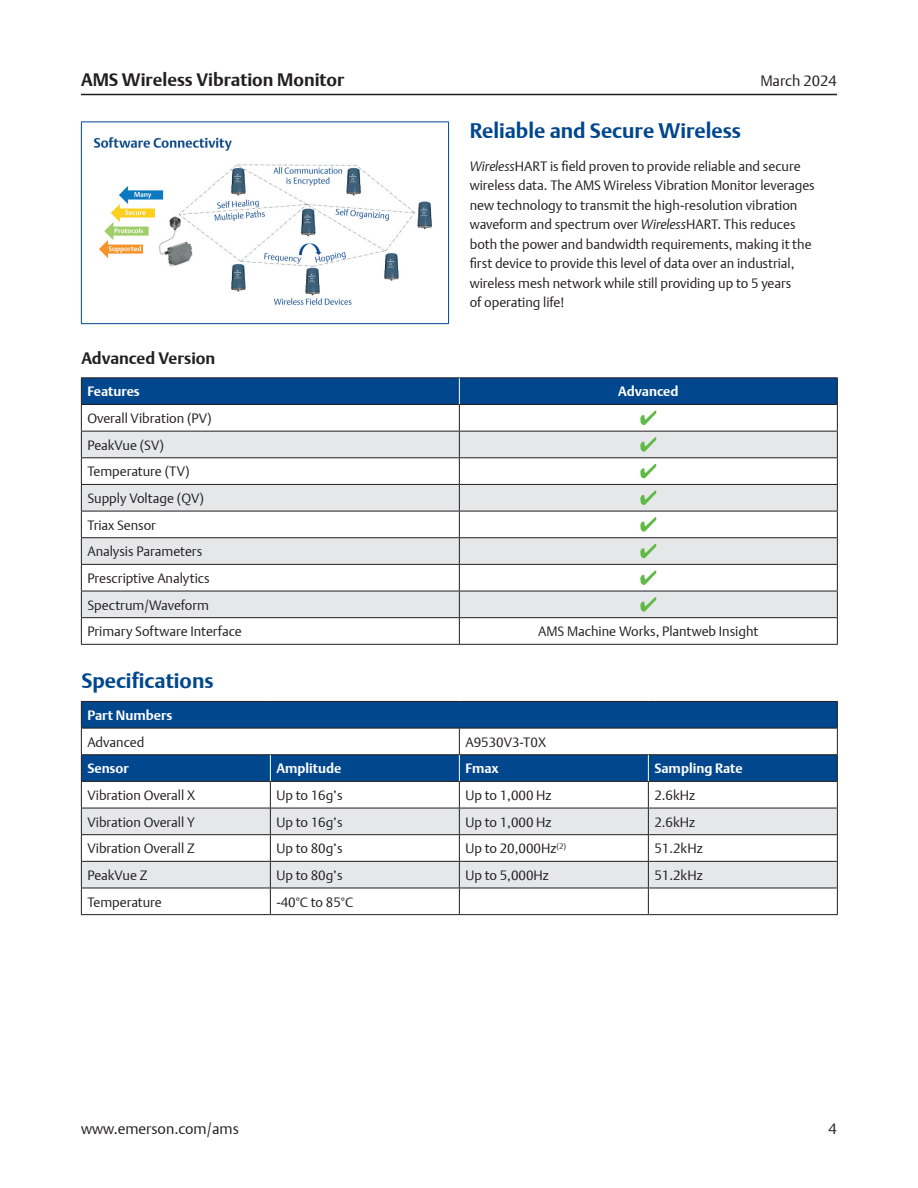
<style>
.page{position:relative;width:918px;height:1188px;background:#fff}
.page>*{position:absolute;margin:0;border:0;box-sizing:border-box;transform-origin:0 0}
.t1{font:700 21px "DTL Argo T";color:#01478d}
.t2{font:700 18px "DTL Argo T";color:#231f20}
.t3{font:700 16.5px "DTL Argo T";color:#231f20}
.t4{font:15px "DTL Argo T Light";color:#231f20}
.t5{font:13.5px/26.7px "DTL Argo T Light";color:#231f20}
.t6{font:700 13.5px "DTL Argo T";color:#fff}
.s1{font-style:italic}
</style>
<div class="page">
<hr style="left:81px;top:94px;width:756px;height:1px;background:#231f20">
<hr style="left:81px;top:122px;width:368px;height:1px;background:#01478d">
<hr style="left:81px;top:122px;width:1px;height:201px;background:#01478d">
<hr style="left:448px;top:122px;width:1px;height:201px;background:#01478d">
<hr style="left:81px;top:323px;width:368px;height:1px;background:#01478d">
<img style="left:93px;top:137px;width:339px;height:168px">
<hr style="left:81px;top:377px;width:378px;height:1px;background:#231f20">
<hr style="left:459px;top:377px;width:379px;height:1px;background:#231f20">
<hr style="left:81px;top:644px;width:378px;height:1px;background:#231f20">
<hr style="left:459px;top:644px;width:379px;height:1px;background:#231f20">
<svg style="left:81px;top:378px;width:757px;height:266px"></svg>
<svg style="left:82px;top:702px;width:755px;height:79px;fill:#01478d"></svg>
<svg style="left:82px;top:809px;width:755px;height:79px;fill:#e6e7e9"></svg>
<hr style="left:81px;top:701px;width:189px;height:1px;background:#231f20">
<hr style="left:270px;top:701px;width:189px;height:1px;background:#231f20">
<hr style="left:459px;top:701px;width:189px;height:1px;background:#231f20">
<hr style="left:648px;top:701px;width:190px;height:1px;background:#231f20">
<hr style="left:81px;top:728px;width:189px;height:1px;background:#231f20">
<hr style="left:270px;top:728px;width:189px;height:1px;background:#231f20">
<hr style="left:459px;top:728px;width:189px;height:1px;background:#231f20">
<hr style="left:648px;top:728px;width:190px;height:1px;background:#231f20">
<hr style="left:81px;top:754px;width:189px;height:1px;background:#231f20">
<hr style="left:270px;top:754px;width:189px;height:1px;background:#231f20">
<hr style="left:459px;top:754px;width:189px;height:1px;background:#231f20">
<hr style="left:648px;top:754px;width:190px;height:1px;background:#231f20">
<hr style="left:81px;top:781px;width:189px;height:1px;background:#231f20">
<hr style="left:270px;top:781px;width:189px;height:1px;background:#231f20">
<hr style="left:459px;top:781px;width:189px;height:1px;background:#231f20">
<hr style="left:648px;top:781px;width:190px;height:1px;background:#231f20">
<hr style="left:81px;top:808px;width:189px;height:1px;background:#231f20">
<hr style="left:270px;top:808px;width:189px;height:1px;background:#231f20">
<hr style="left:459px;top:808px;width:189px;height:1px;background:#231f20">
<hr style="left:648px;top:808px;width:190px;height:1px;background:#231f20">
<hr style="left:81px;top:834px;width:189px;height:1px;background:#231f20">
<hr style="left:270px;top:834px;width:189px;height:1px;background:#231f20">
<hr style="left:459px;top:834px;width:189px;height:1px;background:#231f20">
<hr style="left:648px;top:834px;width:190px;height:1px;background:#231f20">
<hr style="left:81px;top:861px;width:189px;height:1px;background:#231f20">
<hr style="left:270px;top:861px;width:189px;height:1px;background:#231f20">
<hr style="left:459px;top:861px;width:189px;height:1px;background:#231f20">
<hr style="left:648px;top:861px;width:190px;height:1px;background:#231f20">
<hr style="left:81px;top:888px;width:189px;height:1px;background:#231f20">
<svg style="left:81px;top:702px;width:1px;height:212px"></svg>
<hr style="left:270px;top:888px;width:189px;height:1px;background:#231f20">
<hr style="left:459px;top:888px;width:189px;height:1px;background:#231f20">
<hr style="left:648px;top:888px;width:190px;height:1px;background:#231f20">
<svg style="left:837px;top:702px;width:1px;height:212px"></svg>
<hr style="left:81px;top:914px;width:189px;height:1px;background:#231f20">
<hr style="left:270px;top:914px;width:189px;height:1px;background:#231f20">
<hr style="left:459px;top:914px;width:189px;height:1px;background:#231f20">
<hr style="left:648px;top:914px;width:190px;height:1px;background:#231f20">
<svg style="left:270px;top:755px;width:1px;height:159px"></svg>
<svg style="left:459px;top:728px;width:1px;height:186px"></svg>
<svg style="left:648px;top:755px;width:1px;height:159px"></svg>
<h2 class="t2" style="left:81px;top:69px;width:265px">AMS Wireless Vibration Monitor</h2>
<p class="t4" style="left:760px;top:72px;width:78px">March 2024</p>
<h1 class="t1" style="left:470px;top:118px;width:273px">Reliable and Secure Wireless</h1>
<p class="t5" style="left:470px;top:156px;width:347px;line-height:19.5px"><span class="s1">Wireless</span>HART is field proven to provide reliable and secure wireless data. The AMS Wireless Vibration Monitor leverages new technology to transmit the high-resolution vibration waveform and spectrum over <span class="s1">Wireless</span>HART. This reduces both the power and bandwidth requirements, making it the first device to provide this level of data over an industrial, wireless mesh network while still providing up to 5 years<br>of operating life!</p>
<p class="t3" style="left:81px;top:349px;width:136px">Advanced Version</p>
<p class="t6" style="left:87px;top:384px;width:54px">Features</p>
<p class="t6" style="left:618px;top:384px;width:62px">Advanced</p>
<p class="t5" style="left:87px;top:405px;width:156px">Overall Vibration (PV)<br>PeakVue (SV)<br>Temperature (TV)<br>Supply Voltage (QV)<br>Triax Sensor<br>Analysis Parameters<br>Prescriptive Analytics<br>Spectrum/Waveform<br>Primary Software Interface</p>
<p class="t5" style="left:538px;top:618px;width:222px">AMS Machine Works, Plantweb Insight</p>
<h1 class="t1" style="left:81px;top:668px;width:134px">Specifications</h1>
<p class="t6" style="left:87px;top:707px;width:87px">Part Numbers</p>
<p class="t5" style="left:87px;top:728px;width:59px">Advanced</p>
<p class="t5" style="left:465px;top:728px;width:82px">A9530V3-T0X</p>
<p class="t6" style="left:87px;top:761px;width:43px">Sensor</p>
<p class="t6" style="left:276px;top:761px;width:67px">Amplitude</p>
<p class="t6" style="left:465px;top:761px;width:35px">Fmax</p>
<p class="t6" style="left:654px;top:761px;width:90px">Sampling Rate</p>
<p class="t5" style="left:87px;top:782px;width:109px">Vibration Overall X</p>
<p class="t5" style="left:276px;top:782px;width:68px">Up to 16g’s</p>
<p class="t5" style="left:465px;top:782px;width:88px">Up to 1,000 Hz</p>
<p class="t5" style="left:654px;top:782px;width:42px">2.6kHz</p>
<p class="t5" style="left:87px;top:808px;width:109px">Vibration Overall Y</p>
<p class="t5" style="left:276px;top:808px;width:68px">Up to 16g’s</p>
<p class="t5" style="left:465px;top:808px;width:88px">Up to 1,000 Hz</p>
<p class="t5" style="left:654px;top:808px;width:42px">2.6kHz</p>
<p class="t5" style="left:87px;top:835px;width:109px">Vibration Overall Z</p>
<p class="t5" style="left:276px;top:835px;width:68px">Up to 80g’s</p>
<p class="t5" style="left:465px;top:835px;width:102px">Up to 20,000Hz<sup>(2)</sup></p>
<p class="t5" style="left:654px;top:835px;width:50px">51.2kHz</p>
<p class="t5" style="left:87px;top:862px;width:62px">PeakVue Z</p>
<p class="t5" style="left:276px;top:862px;width:68px">Up to 80g’s</p>
<p class="t5" style="left:465px;top:862px;width:85px">Up to 5,000Hz</p>
<p class="t5" style="left:654px;top:862px;width:50px">51.2kHz</p>
<p class="t5" style="left:87px;top:888px;width:76px">Temperature</p>
<p class="t5" style="left:276px;top:888px;width:78px">-40°C to 85°C</p>
<p class="t4" style="left:81px;top:1120px;width:160px">www.emerson.com/ams</p>
<p class="t4" style="left:829px;top:1120px;width:10px">4</p>
</div>
